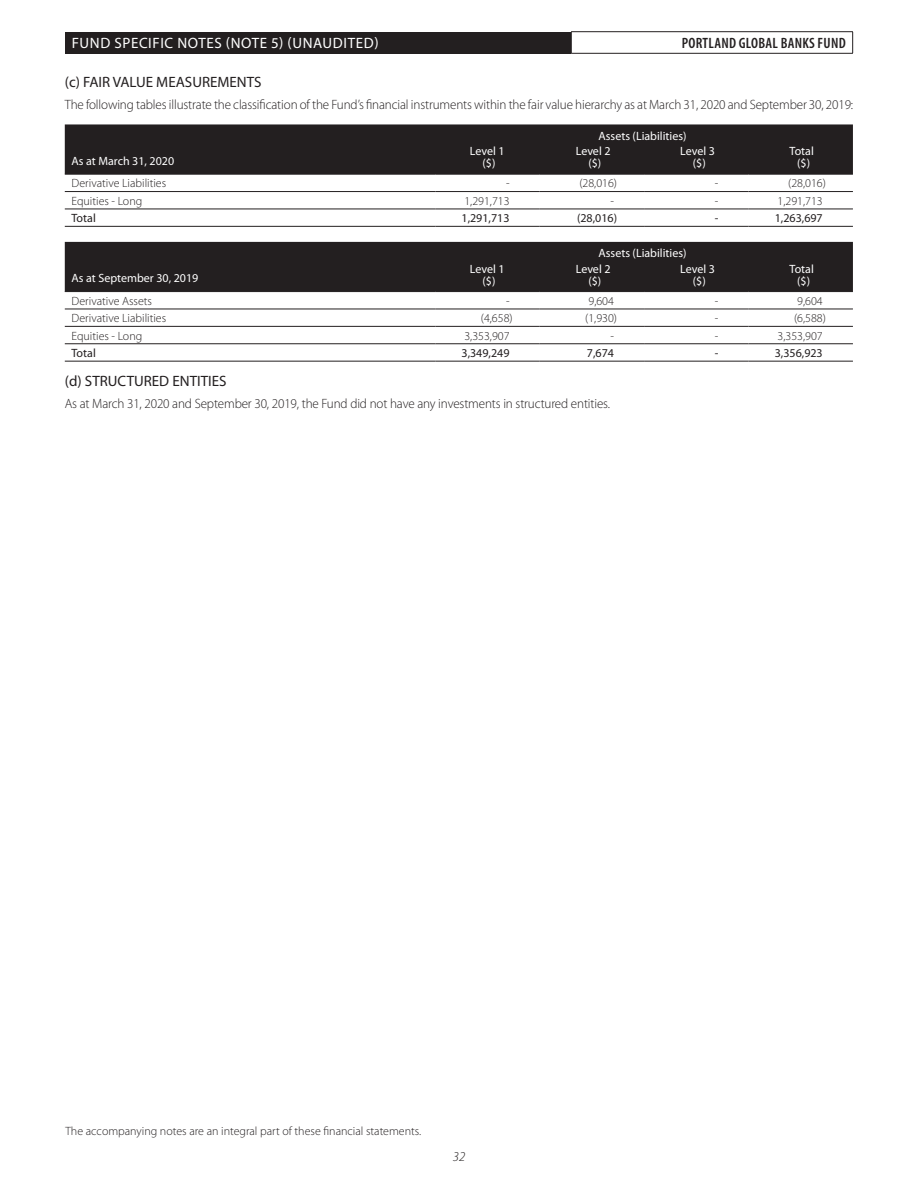
<style>
.page{position:relative;width:918px;height:1188px;background:#fff}
.page>*{position:absolute;margin:0;border:0;box-sizing:border-box;transform-origin:0 0}
.COMMENTARY_Risk_Su{font:15px "Myriad Pro";color:#231f20}
.MRFP_Master_Page{font:15px "Myriad Pro";letter-spacing:.04em;color:#fff}
.MRFP_FUND_NAME{font:600 condensed 15px "Myriad Pro";letter-spacing:.02em;color:#231f20}
.COMMENTARY_Body{font:300 13.5px "Myriad Pro";letter-spacing:-.01em;color:#231f20}
.t1{font:italic 300 13.5px "Myriad Pro";color:#231f20}
.TABLE_BODY_Left_Al{font:300 12px "Myriad Pro";color:#231f20}
.TABLE_BODY_Left_Al-2{font:12px/12px "Myriad Pro";color:#fff;text-align:center}
.TABLE_BODY_Right_A{font:300 12px "Myriad Pro";color:#231f20}
.TABLE_BODY_Right_A-2{font:12px "Myriad Pro";color:#231f20}
.TABLE_BODY_Negativ{font:300 12px "Myriad Pro";color:#231f20}
.TABLE_BODY_Left_Al-3{font:12px "Myriad Pro";color:#231f20}
.TABLE_BODY_Negativ-2{font:12px "Myriad Pro";color:#231f20}
</style>
<div class="page">
<div style="left:65px;top:124px;width:788px;height:50px;background:#231f20"></div>
<hr style="left:65px;top:174px;width:370px;height:1px;background:#231f20">
<hr style="left:435px;top:174px;width:105px;height:1px;background:#231f20">
<hr style="left:540px;top:174px;width:104px;height:1px;background:#231f20">
<hr style="left:644px;top:174px;width:105px;height:1px;background:#231f20">
<hr style="left:749px;top:174px;width:104px;height:1px;background:#231f20">
<hr style="left:65px;top:209px;width:370px;height:1px;background:#231f20">
<hr style="left:435px;top:209px;width:105px;height:1px;background:#231f20">
<hr style="left:540px;top:209px;width:104px;height:1px;background:#231f20">
<hr style="left:644px;top:209px;width:105px;height:1px;background:#231f20">
<hr style="left:749px;top:209px;width:104px;height:1px;background:#231f20">
<hr style="left:65px;top:226px;width:370px;height:1px;background:#231f20">
<hr style="left:435px;top:226px;width:105px;height:1px;background:#231f20">
<hr style="left:540px;top:226px;width:104px;height:1px;background:#231f20">
<hr style="left:644px;top:226px;width:105px;height:1px;background:#231f20">
<hr style="left:749px;top:226px;width:104px;height:1px;background:#231f20">
<hr style="left:65px;top:191px;width:370px;height:1px;background:#231f20">
<hr style="left:435px;top:191px;width:105px;height:1px;background:#231f20">
<hr style="left:540px;top:191px;width:104px;height:1px;background:#231f20">
<hr style="left:644px;top:191px;width:105px;height:1px;background:#231f20">
<hr style="left:749px;top:191px;width:104px;height:1px;background:#231f20">
<div style="left:65px;top:242px;width:788px;height:49px;background:#231f20"></div>
<hr style="left:65px;top:291px;width:370px;height:1px;background:#231f20">
<hr style="left:435px;top:291px;width:105px;height:1px;background:#231f20">
<hr style="left:540px;top:291px;width:104px;height:1px;background:#231f20">
<hr style="left:644px;top:291px;width:105px;height:1px;background:#231f20">
<hr style="left:749px;top:291px;width:104px;height:1px;background:#231f20">
<hr style="left:65px;top:326px;width:370px;height:1px;background:#231f20">
<hr style="left:435px;top:326px;width:105px;height:1px;background:#231f20">
<hr style="left:540px;top:326px;width:104px;height:1px;background:#231f20">
<hr style="left:644px;top:326px;width:105px;height:1px;background:#231f20">
<hr style="left:749px;top:326px;width:104px;height:1px;background:#231f20">
<hr style="left:65px;top:343px;width:370px;height:1px;background:#231f20">
<hr style="left:435px;top:343px;width:105px;height:1px;background:#231f20">
<hr style="left:540px;top:343px;width:104px;height:1px;background:#231f20">
<hr style="left:644px;top:343px;width:105px;height:1px;background:#231f20">
<hr style="left:749px;top:343px;width:104px;height:1px;background:#231f20">
<hr style="left:65px;top:361px;width:370px;height:1px;background:#231f20">
<hr style="left:435px;top:361px;width:105px;height:1px;background:#231f20">
<hr style="left:540px;top:361px;width:104px;height:1px;background:#231f20">
<hr style="left:644px;top:361px;width:105px;height:1px;background:#231f20">
<hr style="left:749px;top:361px;width:104px;height:1px;background:#231f20">
<hr style="left:65px;top:309px;width:370px;height:1px;background:#231f20">
<hr style="left:435px;top:309px;width:105px;height:1px;background:#231f20">
<hr style="left:540px;top:309px;width:104px;height:1px;background:#231f20">
<hr style="left:644px;top:309px;width:105px;height:1px;background:#231f20">
<hr style="left:749px;top:309px;width:104px;height:1px;background:#231f20">
<div style="left:65px;top:32px;width:506px;height:21px;background:#231f20"></div>
<hr style="left:571px;top:31px;width:282px;height:1px;background:#231f20">
<svg style="left:571px;top:32px;width:1px;height:21px"></svg>
<svg style="left:852px;top:32px;width:1px;height:21px"></svg>
<hr style="left:571px;top:53px;width:282px;height:1px;background:#231f20">
<p class="MRFP_Master_Page" style="left:72px;top:34px;width:308px">FUND SPECIFIC NOTES (NOTE 5) (UNAUDITED)</p>
<p class="MRFP_FUND_NAME" style="left:682px;top:34px;width:166px">PORTLAND GLOBAL BANKS FUND</p>
<p class="COMMENTARY_Risk_Su" style="left:65px;top:73px;width:198px">(c) FAIR VALUE MEASUREMENTS</p>
<p class="COMMENTARY_Body" style="left:65px;top:97px;width:790px">The following tables illustrate the classification of the Fund’s financial instruments within the fair value hierarchy as at March 31, 2020 and September 30, 2019:</p>
<p class="TABLE_BODY_Left_Al-2" style="left:599px;top:130px;width:89px">Assets (Liabilities)</p>
<p class="TABLE_BODY_Left_Al-2" style="left:72px;top:154px;width:104px">As at March 31, 2020</p>
<p class="TABLE_BODY_Left_Al-2" style="left:470px;top:145px;width:36px">Level 1 ($)</p>
<p class="TABLE_BODY_Left_Al-2" style="left:576px;top:145px;width:36px">Level 2 ($)</p>
<p class="TABLE_BODY_Left_Al-2" style="left:680px;top:145px;width:36px">Level 3 ($)</p>
<p class="TABLE_BODY_Left_Al-2" style="left:790px;top:145px;width:26px">Total ($)</p>
<p class="TABLE_BODY_Left_Al" style="left:72px;top:176px;width:96px">Derivative Liabilities</p>
<p class="TABLE_BODY_Right_A" style="left:506px;top:176px;width:5px">-</p>
<p class="TABLE_BODY_Negativ" style="left:579px;top:176px;width:39px">(28,016)</p>
<p class="TABLE_BODY_Right_A" style="left:715px;top:176px;width:5px">-</p>
<p class="TABLE_BODY_Negativ" style="left:788px;top:176px;width:39px">(28,016)</p>
<p class="TABLE_BODY_Left_Al" style="left:72px;top:194px;width:72px">Equities - Long</p>
<p class="TABLE_BODY_Right_A" style="left:464px;top:194px;width:47px">1,291,713</p>
<p class="TABLE_BODY_Right_A" style="left:610px;top:194px;width:5px">-</p>
<p class="TABLE_BODY_Right_A" style="left:715px;top:194px;width:5px">-</p>
<p class="TABLE_BODY_Right_A" style="left:778px;top:194px;width:47px">1,291,713</p>
<p class="TABLE_BODY_Left_Al-3" style="left:72px;top:211px;width:26px">Total</p>
<p class="TABLE_BODY_Right_A-2" style="left:462px;top:211px;width:50px">1,291,713</p>
<p class="TABLE_BODY_Negativ-2" style="left:577px;top:211px;width:42px">(28,016)</p>
<p class="TABLE_BODY_Right_A-2" style="left:715px;top:211px;width:5px">-</p>
<p class="TABLE_BODY_Right_A-2" style="left:775px;top:211px;width:50px">1,263,697</p>
<p class="TABLE_BODY_Left_Al-2" style="left:599px;top:247px;width:89px">Assets (Liabilities)</p>
<p class="TABLE_BODY_Left_Al-2" style="left:72px;top:272px;width:128px">As at September 30, 2019</p>
<p class="TABLE_BODY_Left_Al-2" style="left:470px;top:263px;width:36px">Level 1 ($)</p>
<p class="TABLE_BODY_Left_Al-2" style="left:576px;top:263px;width:36px">Level 2 ($)</p>
<p class="TABLE_BODY_Left_Al-2" style="left:680px;top:263px;width:36px">Level 3 ($)</p>
<p class="TABLE_BODY_Left_Al-2" style="left:790px;top:263px;width:26px">Total ($)</p>
<p class="TABLE_BODY_Left_Al" style="left:72px;top:294px;width:82px">Derivative Assets</p>
<p class="TABLE_BODY_Right_A" style="left:506px;top:294px;width:5px">-</p>
<p class="TABLE_BODY_Right_A" style="left:588px;top:294px;width:27px">9,604</p>
<p class="TABLE_BODY_Right_A" style="left:715px;top:294px;width:5px">-</p>
<p class="TABLE_BODY_Right_A" style="left:797px;top:294px;width:27px">9,604</p>
<p class="TABLE_BODY_Left_Al" style="left:72px;top:311px;width:96px">Derivative Liabilities</p>
<p class="TABLE_BODY_Negativ" style="left:481px;top:311px;width:33px">(4,658)</p>
<p class="TABLE_BODY_Negativ" style="left:585px;top:311px;width:33px">(1,930)</p>
<p class="TABLE_BODY_Right_A" style="left:715px;top:311px;width:5px">-</p>
<p class="TABLE_BODY_Negativ" style="left:794px;top:311px;width:33px">(6,588)</p>
<p class="TABLE_BODY_Left_Al" style="left:72px;top:328px;width:72px">Equities - Long</p>
<p class="TABLE_BODY_Right_A" style="left:464px;top:328px;width:47px">3,353,907</p>
<p class="TABLE_BODY_Right_A" style="left:610px;top:328px;width:5px">-</p>
<p class="TABLE_BODY_Right_A" style="left:715px;top:328px;width:5px">-</p>
<p class="TABLE_BODY_Right_A" style="left:778px;top:328px;width:47px">3,353,907</p>
<p class="TABLE_BODY_Left_Al-3" style="left:72px;top:346px;width:26px">Total</p>
<p class="TABLE_BODY_Right_A-2" style="left:462px;top:346px;width:50px">3,349,249</p>
<p class="TABLE_BODY_Right_A-2" style="left:587px;top:346px;width:29px">7,674</p>
<p class="TABLE_BODY_Right_A-2" style="left:715px;top:346px;width:5px">-</p>
<p class="TABLE_BODY_Right_A-2" style="left:775px;top:346px;width:50px">3,356,923</p>
<p class="COMMENTARY_Risk_Su" style="left:65px;top:371px;width:163px">(d) STRUCTURED ENTITIES</p>
<p class="COMMENTARY_Body" style="left:65px;top:395px;width:547px">As at March 31, 2020 and September 30, 2019, the Fund did not have any investments in structured entities.</p>
<p class="TABLE_BODY_Left_Al" style="left:65px;top:1124px;width:357px">The accompanying notes are an integral part of these financial statements.</p>
<p class="t1" style="left:453px;top:1148px;width:14px">32</p>
</div>
